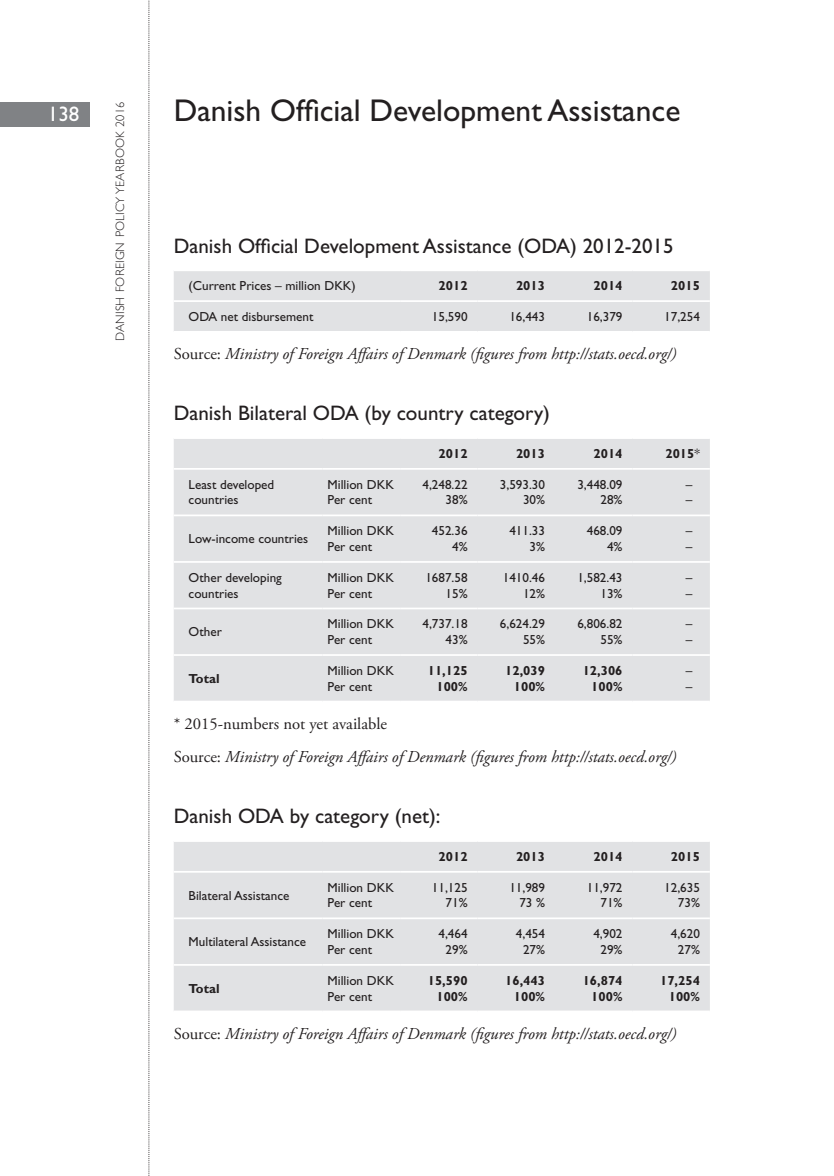
<style>
.page{position:relative;width:834px;height:1176px;background:#fff}
.page>*{position:absolute;margin:0;border:0;box-sizing:border-box;transform-origin:0 0}
.t1{font:31.5px "Gill Sans Std";color:#231f20}
.t2{font:21px "Gill Sans Std";color:#231f20}
.t3{font:21px "Gill Sans Std";color:#fff}
.t4{font:italic 16.62px/33.2px "Adobe Garamond Pro";color:#231f20}
.t5{font:13.12px/15.8px "Gill Sans Std";color:#231f20;text-align:right}
.t6{font:700 13.12px/15.8px "Gill Sans Std";color:#231f20;text-align:right}
.t7{font:300 12.25px "Gill Sans Std";letter-spacing:.01em;color:#231f20}
.s1{font-style:normal}
.s2{font-weight:400}
</style>
<div class="page">
<div style="left:0;top:102px;width:89px;height:24px;background:#808285"></div>
<svg style="left:148px;top:0;width:2px;height:1176px"></svg>
<div style="left:174px;top:271px;width:535px;height:60px;background:#e1e2e4"></div>
<hr style="left:174px;top:300px;width:226px;height:2px;background:#fff">
<hr style="left:400px;top:300px;width:77px;height:2px;background:#fff">
<hr style="left:477px;top:300px;width:78px;height:2px;background:#fff">
<hr style="left:555px;top:300px;width:77px;height:2px;background:#fff">
<hr style="left:632px;top:300px;width:77px;height:2px;background:#fff">
<div style="left:174px;top:439px;width:535px;height:261px;background:#e1e2e4"></div>
<hr style="left:174px;top:468px;width:148px;height:2px;background:#fff">
<hr style="left:322px;top:468px;width:78px;height:2px;background:#fff">
<hr style="left:400px;top:468px;width:77px;height:2px;background:#fff">
<hr style="left:477px;top:468px;width:78px;height:2px;background:#fff">
<hr style="left:555px;top:468px;width:77px;height:2px;background:#fff">
<hr style="left:632px;top:468px;width:77px;height:2px;background:#fff">
<hr style="left:174px;top:514px;width:148px;height:2px;background:#fff">
<hr style="left:322px;top:514px;width:78px;height:2px;background:#fff">
<hr style="left:400px;top:514px;width:77px;height:2px;background:#fff">
<hr style="left:477px;top:514px;width:78px;height:2px;background:#fff">
<hr style="left:555px;top:514px;width:77px;height:2px;background:#fff">
<hr style="left:632px;top:514px;width:77px;height:2px;background:#fff">
<hr style="left:174px;top:561px;width:148px;height:2px;background:#fff">
<hr style="left:322px;top:561px;width:78px;height:2px;background:#fff">
<hr style="left:400px;top:561px;width:77px;height:2px;background:#fff">
<hr style="left:477px;top:561px;width:78px;height:2px;background:#fff">
<hr style="left:555px;top:561px;width:77px;height:2px;background:#fff">
<hr style="left:632px;top:561px;width:77px;height:2px;background:#fff">
<hr style="left:174px;top:607px;width:148px;height:2px;background:#fff">
<hr style="left:322px;top:607px;width:78px;height:2px;background:#fff">
<hr style="left:400px;top:607px;width:77px;height:2px;background:#fff">
<hr style="left:477px;top:607px;width:78px;height:2px;background:#fff">
<hr style="left:555px;top:607px;width:77px;height:2px;background:#fff">
<hr style="left:632px;top:607px;width:77px;height:2px;background:#fff">
<hr style="left:174px;top:654px;width:148px;height:2px;background:#fff">
<hr style="left:322px;top:654px;width:78px;height:2px;background:#fff">
<hr style="left:400px;top:654px;width:77px;height:2px;background:#fff">
<hr style="left:477px;top:654px;width:78px;height:2px;background:#fff">
<hr style="left:555px;top:654px;width:77px;height:2px;background:#fff">
<hr style="left:632px;top:654px;width:77px;height:2px;background:#fff">
<div style="left:174px;top:842px;width:535px;height:168px;background:#e1e2e4"></div>
<hr style="left:174px;top:871px;width:148px;height:1px;background:#fff">
<hr style="left:322px;top:871px;width:78px;height:1px;background:#fff">
<hr style="left:400px;top:871px;width:77px;height:1px;background:#fff">
<hr style="left:477px;top:871px;width:78px;height:1px;background:#fff">
<hr style="left:555px;top:871px;width:77px;height:1px;background:#fff">
<hr style="left:632px;top:871px;width:77px;height:1px;background:#fff">
<hr style="left:174px;top:917px;width:148px;height:2px;background:#fff">
<hr style="left:322px;top:917px;width:78px;height:2px;background:#fff">
<hr style="left:400px;top:917px;width:77px;height:2px;background:#fff">
<hr style="left:477px;top:917px;width:78px;height:2px;background:#fff">
<hr style="left:555px;top:917px;width:77px;height:2px;background:#fff">
<hr style="left:632px;top:917px;width:77px;height:2px;background:#fff">
<hr style="left:174px;top:964px;width:148px;height:2px;background:#fff">
<hr style="left:322px;top:964px;width:78px;height:2px;background:#fff">
<hr style="left:400px;top:964px;width:77px;height:2px;background:#fff">
<hr style="left:477px;top:964px;width:78px;height:2px;background:#fff">
<hr style="left:555px;top:964px;width:77px;height:2px;background:#fff">
<hr style="left:632px;top:964px;width:77px;height:2px;background:#fff">
<h2 class="t3" style="left:48px;top:102px;width:33px">138</h2>
<h1 class="t1" style="left:174px;top:92px;width:508px">Danish Official Development Assistance</h1>
<p class="t7" style="left:113px;top:341px;width:240px;rotate:-90deg">DANISH FOREIGN POLICY YEARBOOK 2016</p>
<h2 class="t2" style="left:174px;top:233px;width:501px">Danish Official Development Assistance (ODA) 2012-2015</h2>
<p class="t5" style="left:189px;top:278px;width:169px">(Current Prices – million DKK)</p>
<p class="t6" style="left:438px;top:278px;width:30px">2012</p>
<p class="t6" style="left:516px;top:278px;width:30px">2013</p>
<p class="t6" style="left:593px;top:278px;width:30px">2014</p>
<p class="t6" style="left:670px;top:278px;width:30px">2015</p>
<p class="t5" style="left:189px;top:309px;width:126px">ODA net disbursement</p>
<p class="t5" style="left:432px;top:309px;width:37px">15,590</p>
<p class="t5" style="left:509px;top:309px;width:37px">16,443</p>
<p class="t5" style="left:586px;top:309px;width:37px">16,379</p>
<p class="t5" style="left:664px;top:309px;width:37px">17,254</p>
<p class="t4" style="left:174px;top:337px;width:504px"><span class="s1">Source:</span> Ministry of Foreign Affairs of Denmark (figures from http://stats.oecd.org/)</p>
<h2 class="t2" style="left:174px;top:401px;width:378px">Danish Bilateral ODA (by country category)</h2>
<p class="t6" style="left:438px;top:445px;width:30px">2012</p>
<p class="t6" style="left:516px;top:445px;width:30px">2013</p>
<p class="t6" style="left:593px;top:445px;width:30px">2014</p>
<p class="t6" style="left:665px;top:445px;width:36px">2015<span class="s2">*</span></p>
<p class="t5" style="left:189px;top:476px;width:87px;text-align:left">Least developed countries</p>
<p class="t5" style="left:327px;top:476px;width:68px;text-align:left">Million DKK<br>Per cent</p>
<p class="t5" style="left:422px;top:476px;width:47px">4,248.22<br>38%</p>
<p class="t5" style="left:500px;top:476px;width:47px">3,593.30<br>30%</p>
<p class="t5" style="left:577px;top:476px;width:47px">3,448.09<br>28%</p>
<p class="t5" style="left:685px;top:476px;width:8px;text-align:left">– –</p>
<p class="t5" style="left:189px;top:531px;width:121px">Low-income countries</p>
<p class="t5" style="left:327px;top:523px;width:68px;text-align:left">Million DKK<br>Per cent</p>
<p class="t5" style="left:432px;top:523px;width:37px">452.36<br>4%</p>
<p class="t5" style="left:509px;top:523px;width:37px">411.33<br>3%</p>
<p class="t5" style="left:586px;top:523px;width:37px">468.09<br>4%</p>
<p class="t5" style="left:685px;top:523px;width:8px;text-align:left">– –</p>
<p class="t5" style="left:189px;top:569px;width:95px;text-align:left">Other developing countries</p>
<p class="t5" style="left:327px;top:569px;width:68px;text-align:left">Million DKK<br>Per cent</p>
<p class="t5" style="left:425px;top:569px;width:44px">1687.58<br>15%</p>
<p class="t5" style="left:502px;top:569px;width:44px">1410.46<br>12%</p>
<p class="t5" style="left:577px;top:569px;width:47px">1,582.43<br>13%</p>
<p class="t5" style="left:685px;top:569px;width:8px;text-align:left">– –</p>
<p class="t5" style="left:189px;top:624px;width:35px">Other</p>
<p class="t5" style="left:327px;top:616px;width:68px;text-align:left">Million DKK<br>Per cent</p>
<p class="t5" style="left:422px;top:616px;width:47px">4,737.18<br>43%</p>
<p class="t5" style="left:500px;top:616px;width:47px">6,624.29<br>55%</p>
<p class="t5" style="left:577px;top:616px;width:47px">6,806.82<br>55%</p>
<p class="t5" style="left:685px;top:616px;width:8px;text-align:left">– –</p>
<p class="t6" style="left:189px;top:670px;width:32px">Total</p>
<p class="t5" style="left:327px;top:662px;width:68px;text-align:left">Million DKK<br>Per cent</p>
<p class="t6" style="left:428px;top:662px;width:41px">11,125<br>100%</p>
<p class="t6" style="left:505px;top:662px;width:41px">12,039<br>100%</p>
<p class="t6" style="left:582px;top:662px;width:41px">12,306<br>100%</p>
<p class="t5" style="left:685px;top:662px;width:8px;text-align:left">– –</p>
<p class="t4" style="left:174px;top:707px;width:504px"><span class="s1">* 2015-numbers not yet available<br>Source:</span> Ministry of Foreign Affairs of Denmark (figures from http://stats.oecd.org/)</p>
<h2 class="t2" style="left:174px;top:804px;width:268px">Danish ODA by category (net):</h2>
<p class="t6" style="left:438px;top:848px;width:30px">2012</p>
<p class="t6" style="left:516px;top:848px;width:30px">2013</p>
<p class="t6" style="left:593px;top:848px;width:30px">2014</p>
<p class="t6" style="left:670px;top:848px;width:30px">2015</p>
<p class="t5" style="left:189px;top:887px;width:102px">Bilateral Assistance</p>
<p class="t5" style="left:327px;top:879px;width:68px;text-align:left">Million DKK<br>Per cent</p>
<p class="t5" style="left:432px;top:879px;width:37px">11,125<br>71%</p>
<p class="t5" style="left:509px;top:879px;width:37px">11,989<br>73 %</p>
<p class="t5" style="left:586px;top:879px;width:37px">11,972<br>71%</p>
<p class="t5" style="left:664px;top:879px;width:37px">12,635<br>73%</p>
<p class="t5" style="left:189px;top:934px;width:119px">Multilateral Assistance</p>
<p class="t5" style="left:327px;top:926px;width:68px;text-align:left">Million DKK<br>Per cent</p>
<p class="t5" style="left:438px;top:926px;width:31px;text-align:center">4,464<br>29%</p>
<p class="t5" style="left:516px;top:926px;width:31px;text-align:center">4,454<br>27%</p>
<p class="t5" style="left:593px;top:926px;width:31px;text-align:center">4,902<br>29%</p>
<p class="t5" style="left:670px;top:926px;width:31px;text-align:center">4,620<br>27%</p>
<p class="t6" style="left:189px;top:980px;width:32px">Total</p>
<p class="t5" style="left:327px;top:972px;width:68px;text-align:left">Million DKK<br>Per cent</p>
<p class="t6" style="left:428px;top:972px;width:41px">15,590<br>100%</p>
<p class="t6" style="left:505px;top:972px;width:41px">16,443<br>100%</p>
<p class="t6" style="left:582px;top:972px;width:41px">16,874<br>100%</p>
<p class="t6" style="left:660px;top:972px;width:41px">17,254<br>100%</p>
<p class="t4" style="left:174px;top:1017px;width:504px"><span class="s1">Source:</span> Ministry of Foreign Affairs of Denmark (figures from http://stats.oecd.org/)</p>
</div>
